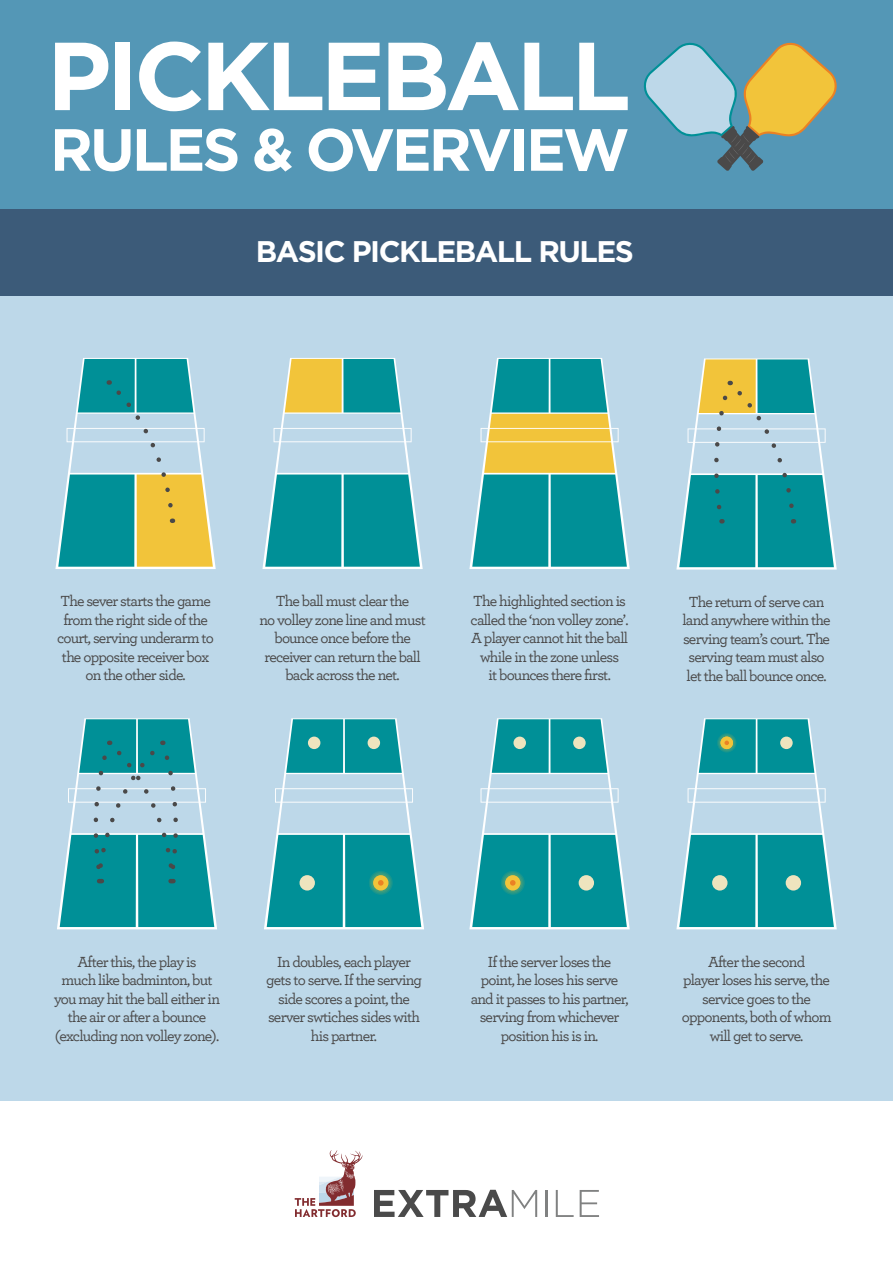
<style>
.page{position:relative;width:893px;height:1263px;background:#fff}
.page>*{position:absolute;margin:0;border:0;box-sizing:border-box;transform-origin:0 0}
.t1{font:700 96.3px "Gotham HTF";letter-spacing:-.05em;color:#fff}
.t2{font:700 59.4px "Gotham HTF";letter-spacing:-.05em;color:#fff}
.t3{font:700 29.85px "Gotham HTF";letter-spacing:-.05em;color:#fff}
.t4{font:500 15.45px/18.5px "Archer";letter-spacing:-.05em;color:#4a4949;text-align:center}
</style>
<div class="page">
<div style="left:0;top:0;width:893px;height:210px;background:#5497b6"></div>
<svg style="left:643px;top:42px;width:194px;height:129px"></svg>
<div style="left:0;top:255px;width:893px;height:1008px;background:#bdd8e9"></div>
<div style="left:0;top:210px;width:893px;height:86px;background:#3c5b79"></div>
<svg style="left:262px;top:358px;width:161px;height:211px"></svg>
<svg style="left:469px;top:358px;width:161px;height:211px"></svg>
<svg style="left:55px;top:358px;width:161px;height:211px"></svg>
<svg style="left:676px;top:358px;width:161px;height:211px"></svg>
<svg style="left:57px;top:718px;width:160px;height:211px"></svg>
<svg style="left:264px;top:718px;width:160px;height:211px"></svg>
<div style="left:308px;top:736px;width:12px;height:13px;background:#eee4be;border-radius:50%"></div>
<div style="left:368px;top:736px;width:12px;height:13px;background:#eee4be;border-radius:50%"></div>
<svg style="left:469px;top:718px;width:161px;height:211px"></svg>
<svg style="left:676px;top:718px;width:161px;height:211px"></svg>
<div style="left:0;top:1101px;width:893px;height:162px;background:#fff"></div>
<svg style="left:374px;top:1190px;width:163px;height:27px"></svg>
<hr style="left:545px;top:1190px;width:2px;height:27px;background:#808181">
<svg style="left:556px;top:1190px;width:18px;height:27px"></svg>
<svg style="left:580px;top:1190px;width:19px;height:27px"></svg>
<svg style="left:295px;top:1150px;width:67px;height:67px"></svg>
<h1 class="t1" style="left:47px;top:20px;width:585px">PICKLEBALL</h1>
<h2 class="t2" style="left:50px;top:115px;width:581px">RULES &amp; OVERVIEW</h2>
<h3 class="t3" style="left:256px;top:234px;width:379px">BASIC PICKLEBALL RULES</h3>
<p class="t4" style="left:57px;top:591px;width:158px">The sever starts the game from the right side of the court, serving underarm to the opposite receiver box on the other side.</p>
<p class="t4" style="left:259px;top:591px;width:168px">The ball must clear the<br>no volley zone line and must bounce once before the receiver can return the ball back across the net.</p>
<p class="t4" style="left:471px;top:591px;width:159px">The highlighted section is called the ‘non volley zone’.<br>A player cannot hit the ball while in the zone unless<br>it bounces there first.</p>
<p class="t4" style="left:682px;top:592px;width:150px">The return of serve can land anywhere within the serving team’s court. The serving team must also let the ball bounce once.</p>
<p class="t4" style="left:54px;top:951px;width:167px">After this, the play is<br>much like badminton, but you may hit the ball either in the air or after a bounce (excluding non volley zone).</p>
<p class="t4" style="left:266px;top:951px;width:158px">In doubles, each player gets to serve. If the serving side scores a point, the server swtiches sides with his partner.</p>
<p class="t4" style="left:471px;top:951px;width:159px">If the server loses the point, he loses his serve and it passes to his partner, serving from whichever position his is in.</p>
<p class="t4" style="left:682px;top:951px;width:151px">After the second<br>player loses his serve, the service goes to the opponents, both of whom will get to serve.</p>
</div>
